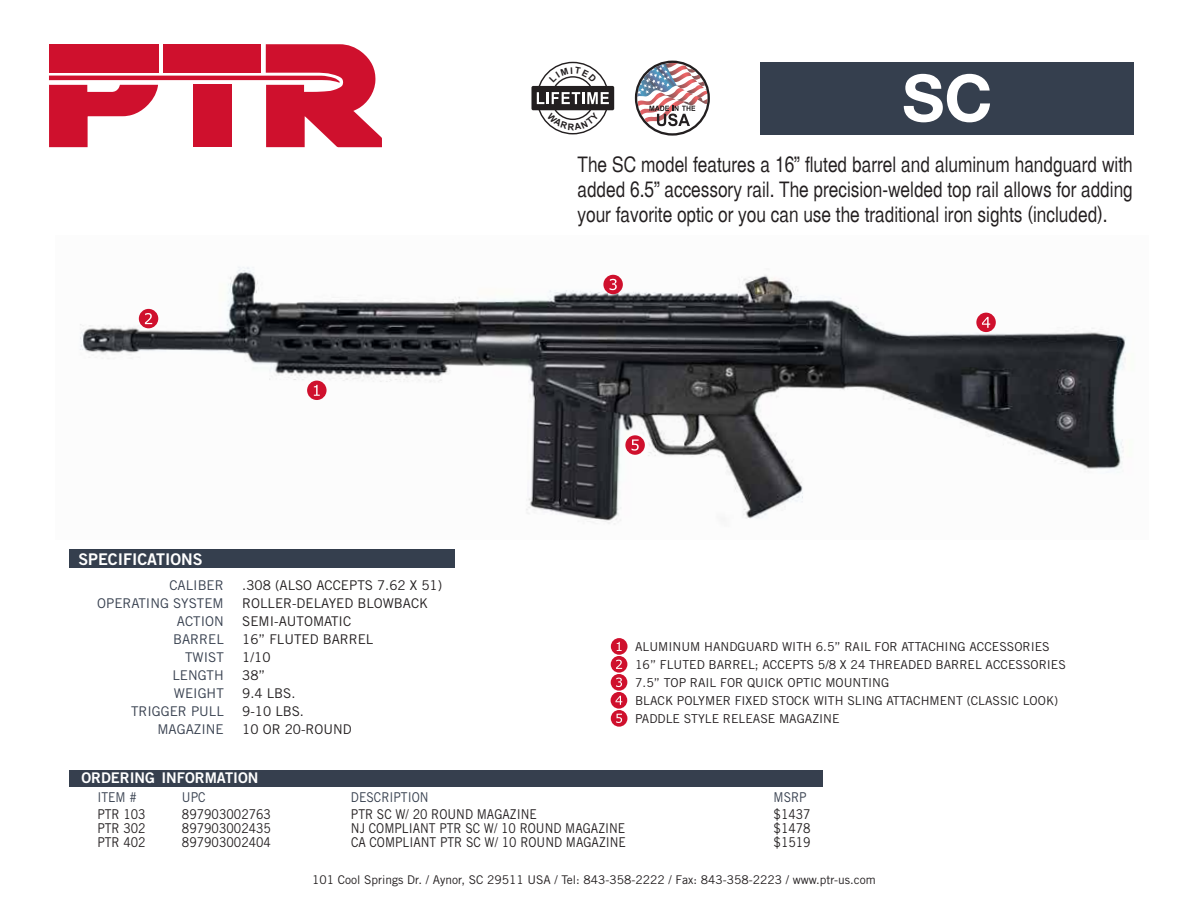
<style>
.page{position:relative;width:1188px;height:918px;background:#fff}
.page>*{position:absolute;margin:0;border:0;box-sizing:border-box;transform-origin:0 0}
.t1{font:condensed 21px/25.2px "Helsinki";color:#231f20;text-align:justify}
.t2{font:16.05px "Trade Gothic LT Std Bd 2";color:#fff}
.t3{font:14.7px "Trade Gothic LT Std Bd 2";color:#fff}
.t4{font:13.5px "Trade Gothic LT Std";color:#231f20;scale:.9 1}
.t5{font:13.5px "Trade Gothic LT Std";color:#363f4e;scale:.9 1}
.t6{font:13.35px/18px "Trade Gothic LT Std";color:#231f20}
.t7{font:13.35px/18px "Trade Gothic LT Std";color:#363f4e;text-align:right}
.t8{font:12.3px/18px "Trade Gothic LT Std";color:#231f20}
.t9{font:12px "Trade Gothic LT Std";color:#231f20}
</style>
<div class="page">
<img style="left:80px;top:267px;width:1046px;height:258px">
<div style="left:307px;top:381px;width:20px;height:19px;background:#cf102d;border-radius:50%"></div>
<svg style="left:314px;top:385px;width:6px;height:11px"></svg>
<div style="left:139px;top:309px;width:19px;height:19px;background:#cf102d;border-radius:50%"></div>
<svg style="left:145px;top:313px;width:7px;height:11px"></svg>
<div style="left:603px;top:275px;width:20px;height:19px;background:#cf102d;border-radius:50%"></div>
<svg style="left:610px;top:279px;width:7px;height:11px"></svg>
<div style="left:976px;top:313px;width:20px;height:19px;background:#cf102d;border-radius:50%"></div>
<svg style="left:982px;top:317px;width:8px;height:11px"></svg>
<div style="left:625px;top:435px;width:20px;height:20px;background:#cf102d;border-radius:50%"></div>
<svg style="left:632px;top:439px;width:7px;height:12px"></svg>
<div style="left:760px;top:62px;width:373px;height:73px;background:#353f4e"></div>
<svg style="left:49px;top:44px;width:333px;height:103px"></svg>
<div style="left:49px;top:44px;width:109px;height:29px;background:#cf102d"></div>
<div style="left:163px;top:44px;width:98px;height:29px;background:#cf102d"></div>
<div style="left:69px;top:550px;width:385px;height:18px;background:#353f4e"></div>
<div style="left:531px;top:86px;width:83px;height:24px;background:#231f20;border-radius:2px"></div>
<img style="left:637px;top:63px;width:71px;height:65px">
<div style="left:635px;top:61px;width:75px;height:75px;border:2px solid #231f20;border-radius:50%"></div>
<div style="left:69px;top:770px;width:754px;height:16px;background:#363f4e"></div>
<div style="left:611px;top:638px;width:17px;height:17px;background:#cf102d;border-radius:50%"></div>
<svg style="left:617px;top:642px;width:5px;height:9px"></svg>
<div style="left:611px;top:656px;width:16px;height:17px;background:#cf102d;border-radius:50%"></div>
<svg style="left:616px;top:660px;width:6px;height:9px"></svg>
<div style="left:611px;top:674px;width:16px;height:17px;background:#cf102d;border-radius:50%"></div>
<svg style="left:616px;top:678px;width:6px;height:9px"></svg>
<div style="left:611px;top:692px;width:16px;height:17px;background:#cf102d;border-radius:50%"></div>
<svg style="left:616px;top:696px;width:6px;height:9px"></svg>
<div style="left:611px;top:710px;width:16px;height:17px;background:#cf102d;border-radius:50%"></div>
<svg style="left:616px;top:714px;width:6px;height:9px"></svg>
<svg style="left:904px;top:74px;width:86px;height:48px"></svg>
<svg style="left:536px;top:62px;width:73px;height:72px"></svg>
<h2 class="t2" style="left:78px;top:549px;width:126px">SPECIFICATIONS</h2>
<p class="t7" style="left:97px;top:576px;width:128px">CALIBER<br>OPERATING SYSTEM<br>ACTION<br>BARREL<br>TWIST<br>LENGTH<br>WEIGHT<br>TRIGGER PULL<br>MAGAZINE</p>
<p class="t6" style="left:242px;top:576px;width:202px">.308 (ALSO ACCEPTS 7.62 X 51)<br>ROLLER-DELAYED BLOWBACK<br>SEMI-AUTOMATIC<br>16” FLUTED BARREL<br>1/10<br>38”<br>9.4 LBS.<br>9-10 LBS.<br>10 OR 20-ROUND</p>
<h1 class="t1" style="left:578px;top:151px;width:557px">The SC model features a 16” fluted barrel and aluminum handguard with added 6.5” accessory rail. The precision-welded top rail allows for adding your favorite optic or you can use the traditional iron sights (included).</h1>
<p class="t8" style="left:635px;top:637px;width:432px">ALUMINUM HANDGUARD WITH 6.5” RAIL FOR ATTACHING ACCESSORIES 16” FLUTED BARREL; ACCEPTS 5/8 X 24 THREADED BARREL ACCESSORIES 7.5” TOP RAIL FOR QUICK OPTIC MOUNTING<br>BLACK POLYMER FIXED STOCK WITH SLING ATTACHMENT (CLASSIC LOOK)<br>PADDLE STYLE RELEASE MAGAZINE</p>
<p class="t3" style="left:81px;top:769px;width:179px">ORDERING INFORMATION</p>
<p class="t5" style="left:97px;top:789px;width:45px">ITEM #</p>
<p class="t5" style="left:182px;top:789px;width:28px">UPC</p>
<p class="t5" style="left:351px;top:789px;width:88px">DESCRIPTION</p>
<p class="t5" style="left:774px;top:789px;width:38px">MSRP</p>
<p class="t4" style="left:97px;top:806px;width:55px">PTR 103</p>
<p class="t4" style="left:182px;top:806px;width:100px">897903002763</p>
<p class="t4" style="left:351px;top:806px;width:208px">PTR SC W/ 20 ROUND MAGAZINE</p>
<p class="t4" style="left:774px;top:806px;width:43px">$1437</p>
<p class="t4" style="left:97px;top:820px;width:55px">PTR 302</p>
<p class="t4" style="left:182px;top:820px;width:100px">897903002435</p>
<p class="t4" style="left:351px;top:820px;width:306px">NJ COMPLIANT PTR SC W/ 10 ROUND MAGAZINE</p>
<p class="t4" style="left:774px;top:820px;width:43px">$1478</p>
<p class="t4" style="left:97px;top:834px;width:55px">PTR 402</p>
<p class="t4" style="left:182px;top:834px;width:100px">897903002404</p>
<p class="t4" style="left:351px;top:834px;width:307px">CA COMPLIANT PTR SC W/ 10 ROUND MAGAZINE</p>
<p class="t4" style="left:774px;top:834px;width:43px">$1519</p>
<p class="t9" style="left:312px;top:872px;width:565px">101 Cool Springs Dr. / Aynor, SC 29511 USA / Tel: 843-358-2222 / Fax: 843-358-2223 / www.ptr-us.com</p>
</div>
